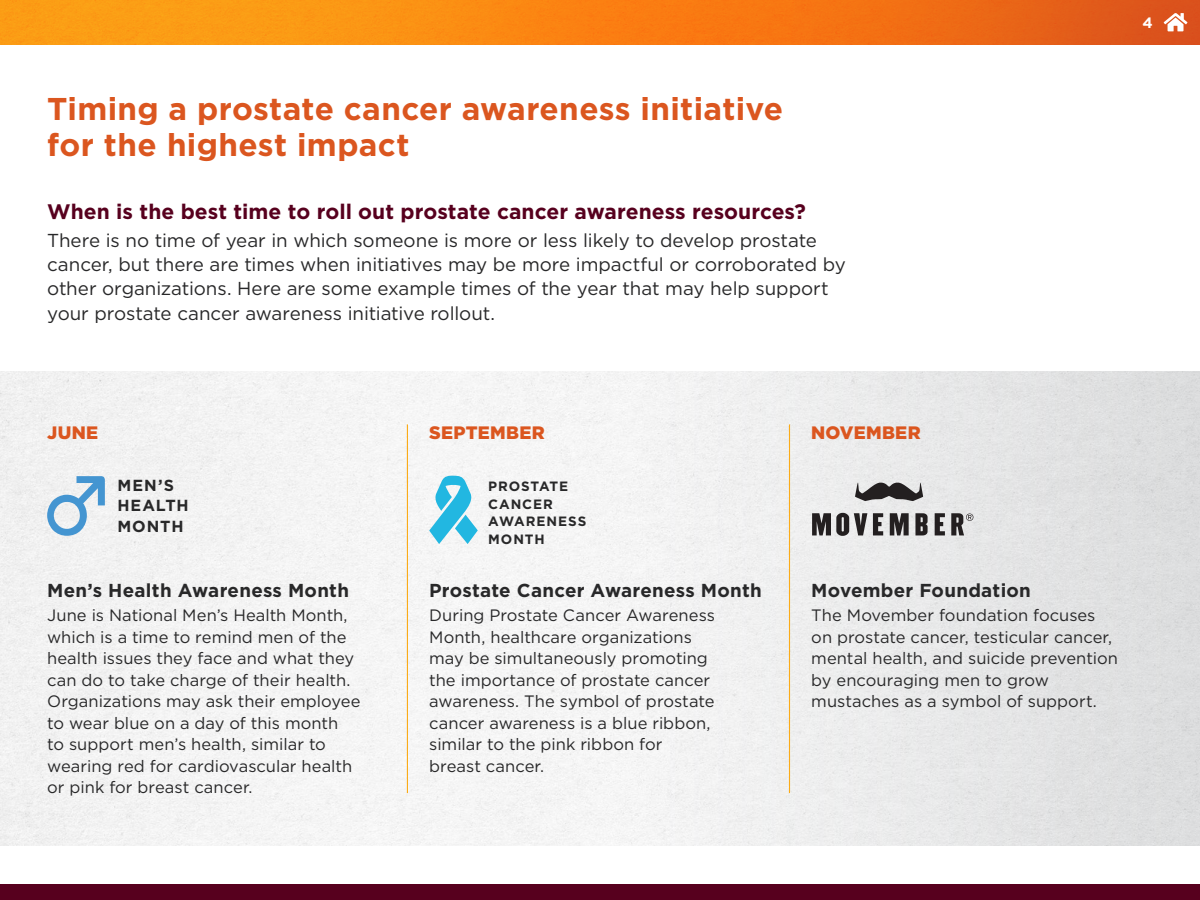
<style>
.page{position:relative;width:1200px;height:900px;background:#fff}
.page>*{position:absolute;margin:0;border:0;box-sizing:border-box;transform-origin:0 0}
.t1{font:700 31.5px/36.2px "Gotham";letter-spacing:.01em;color:#db561f}
.t2{font:700 21px "Gotham";color:#57001e}
.t3{font:18.75px/24.3px "Gotham";letter-spacing:-.005em;color:#282829}
.t4{font:700 18.75px "Gotham";letter-spacing:.015em;color:#282829}
.t5{font:900 18px "Gotham";letter-spacing:.02em;color:#db561f}
.t6{font:16.5px/21.5px "Gotham";color:#282829}
.t7{font:700 16.05px/20.9px "Gotham";letter-spacing:.06em;color:#282829}
.t8{font:700 15px "Gotham";color:#fff}
.t9{font:700 13.5px/17.5px "Gotham";letter-spacing:.065em;color:#282829}
</style>
<div class="page">
<img style="left:0;top:0;width:1200px;height:44px">
<div style="left:0;top:884px;width:1200px;height:16px;background:#57001e"></div>
<svg style="left:1164px;top:13px;width:23px;height:18px"></svg>
<img style="left:0;top:372px;width:1200px;height:474px">
<svg style="left:951px;top:513px;width:22px;height:22px"></svg>
<svg style="left:855px;top:482px;width:68px;height:19px"></svg>
<svg style="left:873px;top:513px;width:10px;height:22px"></svg>
<svg style="left:935px;top:513px;width:10px;height:22px"></svg>
<svg style="left:915px;top:513px;width:13px;height:22px"></svg>
<svg style="left:890px;top:513px;width:19px;height:22px"></svg>
<svg style="left:812px;top:513px;width:55px;height:23px"></svg>
<svg style="left:429px;top:476px;width:49px;height:68px"></svg>
<svg style="left:47px;top:476px;width:58px;height:60px"></svg>
<hr style="left:407px;top:424px;width:1px;height:369px;background:#fbab18">
<hr style="left:789px;top:424px;width:1px;height:369px;background:#fbab18">
<h1 class="t1" style="left:47px;top:90px;width:737px">Timing a prostate cancer awareness initiative for the highest impact</h1>
<p class="t2" style="left:47px;top:198px;width:760px">When is the best time to roll out prostate cancer awareness resources?</p>
<p class="t3" style="left:47px;top:228px;width:800px">There is no time of year in which someone is more or less likely to develop prostate cancer, but there are times when initiatives may be more impactful or corroborated by other organizations. Here are some example times of the year that may help support your prostate cancer awareness initiative rollout.</p>
<p class="t8" style="left:1143px;top:13px;width:12px">4</p>
<p class="t5" style="left:47px;top:420px;width:53px">JUNE</p>
<p class="t7" style="left:117px;top:474px;width:73px">MEN’S<br>HEALTH<br>MONTH</p>
<p class="t4" style="left:47px;top:578px;width:303px">Men’s Health Awareness Month</p>
<p class="t6" style="left:47px;top:605px;width:315px">June is National Men’s Health Month, which is a time to remind men of the health issues they face and what they can do to take charge of their health.<br>Organizations may ask their employee to wear blue on a day of this month<br>to support men’s health, similar to wearing red for cardiovascular health or pink for breast cancer.</p>
<p class="t5" style="left:429px;top:420px;width:117px">SEPTEMBER</p>
<p class="t9" style="left:488px;top:478px;width:100px">PROSTATE<br>CANCER<br>AWARENESS<br>MONTH</p>
<p class="t4" style="left:429px;top:578px;width:334px">Prostate Cancer Awareness Month</p>
<p class="t6" style="left:429px;top:605px;width:287px">During Prostate Cancer Awareness<br>Month, healthcare organizations may be simultaneously promoting the importance of prostate cancer awareness. The symbol of prostate cancer awareness is a blue ribbon, similar to the pink ribbon for breast cancer.</p>
<p class="t5" style="left:811px;top:420px;width:111px">NOVEMBER</p>
<p class="t4" style="left:811px;top:578px;width:221px">Movember Foundation</p>
<p class="t6" style="left:811px;top:605px;width:308px">The Movember foundation focuses on prostate cancer, testicular cancer, mental health, and suicide prevention by encouraging men to grow mustaches as a symbol of support.</p>
</div>
